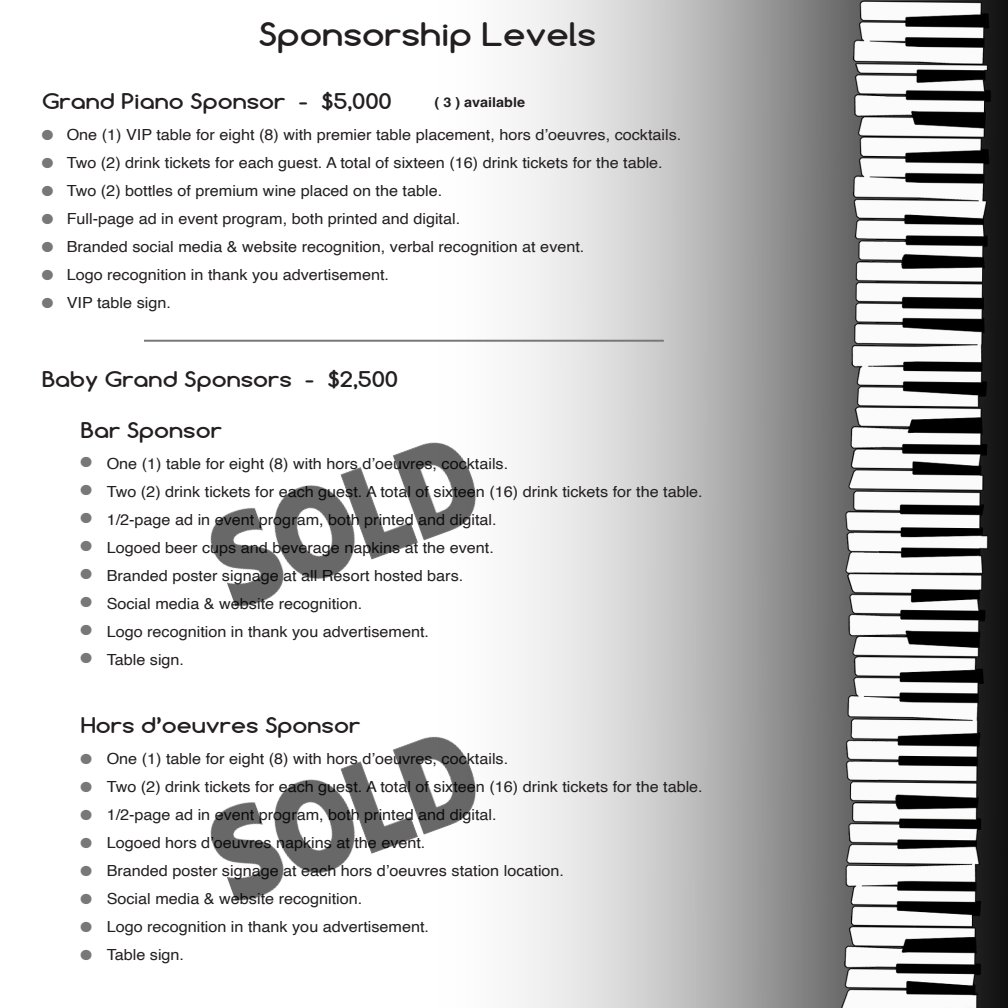
<style>
.page{position:relative;width:1008px;height:1008px;background:#fff}
.page>*{position:absolute;margin:0;border:0;box-sizing:border-box;transform-origin:0 0}
.t1{font:700 30.6px "Comfortaa";color:#231f20;scale:1.18 1}
.t2{font:700 20.4px "Comfortaa";color:#231f20;scale:1.18 1}
.t3{font:15.4px "Helvetica";color:#231f20;scale:1.06 1}
.t4{font:700 13.6px "Helvetica";color:#231f20;scale:1.06 1}
.t5{font:10.2px "Webdings";color:#797878;scale:1.06 1}
</style>
<div class="page">
<img style="left:144px;top:0;width:864px;height:1008px">
<hr style="left:144px;top:340px;width:520px;height:2px;background:#797878">
<img style="left:192px;top:716px;width:307px;height:200px">
<img style="left:192px;top:422px;width:307px;height:200px">
<p class="t1" style="left:259px;top:15px;width:288px">Sponsorship Levels</p>
<p class="t2" style="left:42px;top:88px;width:298px">Grand Piano Sponsor - $5,000</p>
<p class="t4" style="left:435px;top:94px;width:87px">( 3 ) available</p>
<p class="t5" style="left:42px;top:129px;width:12px">■</p>
<p class="t5" style="left:42px;top:157px;width:12px">■</p>
<p class="t5" style="left:42px;top:185px;width:12px">■</p>
<p class="t5" style="left:42px;top:213px;width:12px">■</p>
<p class="t5" style="left:42px;top:241px;width:12px">■</p>
<p class="t5" style="left:42px;top:269px;width:12px">■</p>
<p class="t5" style="left:42px;top:297px;width:12px">■</p>
<p class="t3" style="left:67px;top:122px;width:581px">One (1) VIP table for eight (8) with premier table placement, hors d’oeuvres, cocktails.</p>
<p class="t3" style="left:67px;top:150px;width:564px">Two (2) drink tickets for each guest. A total of sixteen (16) drink tickets for the table.</p>
<p class="t3" style="left:67px;top:178px;width:356px">Two (2) bottles of premium wine placed on the table.</p>
<p class="t3" style="left:67px;top:206px;width:373px">Full-page ad in event program, both printed and digital.</p>
<p class="t3" style="left:67px;top:234px;width:490px">Branded social media &amp; website recognition, verbal recognition at event.</p>
<p class="t3" style="left:67px;top:262px;width:306px">Logo recognition in thank you advertisement.</p>
<p class="t3" style="left:67px;top:290px;width:100px">VIP table sign.</p>
<p class="t2" style="left:42px;top:366px;width:303px">Baby Grand Sponsors - $2,500</p>
<p class="t2" style="left:81px;top:417px;width:121px">Bar Sponsor</p>
<p class="t5" style="left:81px;top:457px;width:12px">■</p>
<p class="t5" style="left:81px;top:485px;width:12px">■</p>
<p class="t5" style="left:81px;top:513px;width:12px">■</p>
<p class="t5" style="left:81px;top:541px;width:12px">■</p>
<p class="t5" style="left:81px;top:569px;width:12px">■</p>
<p class="t5" style="left:81px;top:597px;width:12px">■</p>
<p class="t5" style="left:81px;top:625px;width:12px">■</p>
<p class="t5" style="left:81px;top:653px;width:12px">■</p>
<p class="t3" style="left:107px;top:452px;width:380px">One (1) table for eight (8) with hors d’oeuvres, cocktails.</p>
<p class="t3" style="left:107px;top:480px;width:564px">Two (2) drink tickets for each guest. A total of sixteen (16) drink tickets for the table.</p>
<p class="t3" style="left:107px;top:508px;width:369px">1/2-page ad in event program, both printed and digital.</p>
<p class="t3" style="left:107px;top:536px;width:367px">Logoed beer cups and beverage napkins at the event.</p>
<p class="t3" style="left:107px;top:564px;width:338px">Branded poster signage at all Resort hosted bars.</p>
<p class="t3" style="left:107px;top:592px;width:243px">Social media &amp; website recognition.</p>
<p class="t3" style="left:107px;top:620px;width:306px">Logo recognition in thank you advertisement.</p>
<p class="t3" style="left:107px;top:648px;width:75px">Table sign.</p>
<p class="t2" style="left:81px;top:712px;width:238px">Hors d’oeuvres Sponsor</p>
<p class="t5" style="left:81px;top:753px;width:12px">■</p>
<p class="t5" style="left:81px;top:781px;width:12px">■</p>
<p class="t5" style="left:81px;top:809px;width:12px">■</p>
<p class="t5" style="left:81px;top:837px;width:12px">■</p>
<p class="t5" style="left:81px;top:865px;width:12px">■</p>
<p class="t5" style="left:81px;top:893px;width:12px">■</p>
<p class="t5" style="left:81px;top:921px;width:12px">■</p>
<p class="t5" style="left:81px;top:949px;width:12px">■</p>
<p class="t3" style="left:107px;top:746px;width:380px">One (1) table for eight (8) with hors d’oeuvres, cocktails.</p>
<p class="t3" style="left:107px;top:774px;width:564px">Two (2) drink tickets for each guest. A total of sixteen (16) drink tickets for the table.</p>
<p class="t3" style="left:107px;top:802px;width:369px">1/2-page ad in event program, both printed and digital.</p>
<p class="t3" style="left:107px;top:830px;width:302px">Logoed hors d’oeuvres napkins at the event.</p>
<p class="t3" style="left:107px;top:858px;width:433px">Branded poster signage at each hors d’oeuvres station location.</p>
<p class="t3" style="left:107px;top:886px;width:243px">Social media &amp; website recognition.</p>
<p class="t3" style="left:107px;top:914px;width:306px">Logo recognition in thank you advertisement.</p>
<p class="t3" style="left:107px;top:942px;width:75px">Table sign.</p>
</div>
